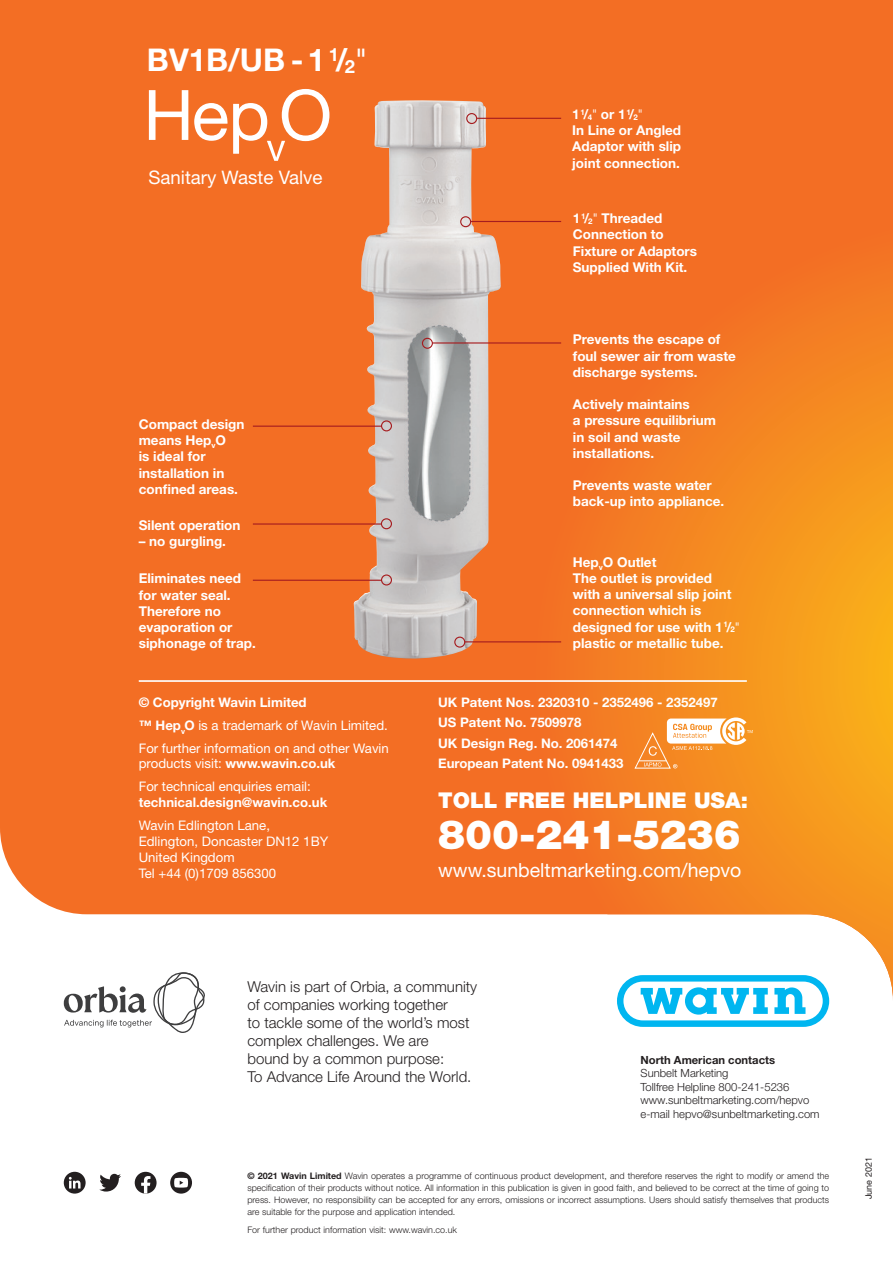
<style>
.page{position:relative;width:893px;height:1263px;background:#fff}
.page>*{position:absolute;margin:0;border:0;box-sizing:border-box;transform-origin:0 0}
.t1{font:900 40.35px "Helvetica Neue LT";color:#fff}
.t2{font:700 31.35px "Helvetica Neue";color:#fff}
.t3{font:900 21.75px "Helvetica Neue LT";color:#fff}
.t4{font:19.5px "Helvetica Neue LT";color:#fff}
.t5{font:18.6px "Helvetica Neue LT";color:#fff}
.t6{font:300 15px/18px "Helvetica Neue";color:#231f20}
.t7{font:700 13.5px/16.2px "Helvetica Neue LT";color:#fff}
.t8{font:13.2px/22.8px "Helvetica Neue LT";color:#fff}
.t9{font:700 13.2px/20.5px "Helvetica Neue LT";color:#fff}
.t10{font:300 11.25px/13.5px "Helvetica Neue LT";color:#231f20}
.t11{font:700 11.25px "Helvetica Neue LT";color:#231f20}
.t12{font:300 9px/12px "Helvetica Neue LT";color:#231f20;text-align:justify}
.t13{font:9px "Helvetica Neue LT";color:#231f20}
.s1{font-size:18.3px}
.s2{font-weight:400}
.s3{font-weight:700}
.s4{font-size:7.8px}
.s5{font-weight:300}
</style>
<div class="page">
<div style="left:0;top:0;width:893px;height:915px;background:#f36e24"></div>
<svg style="left:536px;top:229px;width:357px;height:772px;background:#f58f35"></svg>
<svg style="left:617px;top:975px;width:212px;height:52px"></svg>
<svg style="left:64px;top:972px;width:141px;height:61px"></svg>
<div style="left:64px;top:1172px;width:22px;height:21px;background:#231f20;border-radius:50%"></div>
<div style="left:135px;top:1172px;width:22px;height:21px;background:#231f20;border-radius:50%"></div>
<div style="left:170px;top:1172px;width:22px;height:21px;background:#231f20;border-radius:50%"></div>
<svg style="left:69px;top:1177px;width:12px;height:11px"></svg>
<svg style="left:99px;top:1174px;width:22px;height:17px"></svg>
<svg style="left:141px;top:1176px;width:9px;height:17px"></svg>
<svg style="left:174px;top:1178px;width:14px;height:9px"></svg>
<hr style="left:139px;top:680px;width:608px;height:2px;background:#fff">
<img style="left:353px;top:100px;width:148px;height:559px">
<div style="left:381px;top:574px;width:11px;height:11px;border:1px solid #a61c1f;border-radius:50%"></div>
<hr style="left:253px;top:580px;width:129px;height:1px;background:#a61c1f">
<div style="left:381px;top:518px;width:11px;height:11px;border:1px solid #a61c1f;border-radius:50%"></div>
<hr style="left:253px;top:523px;width:129px;height:2px;background:#a61c1f">
<div style="left:381px;top:420px;width:11px;height:11px;border:1px solid #a61c1f;border-radius:50%"></div>
<hr style="left:253px;top:426px;width:129px;height:1px;background:#a61c1f">
<div style="left:454px;top:637px;width:11px;height:11px;border:1px solid #a61c1f;border-radius:50%"></div>
<hr style="left:465px;top:641px;width:96px;height:1px;background:#a61c1f">
<div style="left:422px;top:338px;width:11px;height:11px;border:1px solid #a61c1f;border-radius:50%"></div>
<hr style="left:432px;top:342px;width:129px;height:2px;background:#a61c1f">
<div style="left:460px;top:216px;width:11px;height:11px;border:1px solid #a61c1f;border-radius:50%"></div>
<hr style="left:471px;top:221px;width:90px;height:1px;background:#a61c1f">
<div style="left:466px;top:113px;width:11px;height:11px;border:1px solid #a61c1f;border-radius:50%"></div>
<hr style="left:477px;top:118px;width:84px;height:1px;background:#a61c1f">
<svg style="left:634px;top:717px;width:119px;height:52px"></svg>
<svg style="left:149px;top:90px;width:39px;height:50px"></svg>
<svg style="left:194px;top:89px;width:135px;height:72px"></svg>
<h2 class="t2" style="left:147px;top:40px;width:222px">BV1B/UB - 1 <sup>1</sup>/<span class="s1">2</span><span class="s2">"</span></h2>
<h3 class="t5" style="left:148px;top:167px;width:176px">Sanitary Waste Valve</h3>
<p class="t7" style="left:139px;top:416px;width:107px">Compact design means Hep<sub>v</sub>O<br>is ideal for installation in confined areas.</p>
<p class="t7" style="left:139px;top:516px;width:103px">Silent operation</p>
<p class="t7" style="left:139px;top:533px;width:89px">– no gurgling.</p>
<p class="t7" style="left:139px;top:570px;width:118px">Eliminates need for water seal.<br>Therefore no evaporation or siphonage of trap.</p>
<p class="t8" style="left:139px;top:691px;width:252px"><span class="s3">© Copyright Wavin Limited<br>™ Hep</span><sub>v</sub><span class="s3">O</span> is a trademark of Wavin Limited.<br>For further information on and other Wavin</p>
<p class="t8" style="left:139px;top:752px;width:198px">products visit: <span class="s3">www.wavin.co.uk<br></span>For technical enquiries email:</p>
<p class="t9" style="left:139px;top:792px;width:190px">technical.design@wavin.co.uk</p>
<p class="t8" style="left:139px;top:817px;width:191px;line-height:15.9px">Wavin Edlington Lane,<br>Edlington, Doncaster DN12 1BY<br>United Kingdom<br>Tel +44 (0)1709 856300</p>
<p class="t7" style="left:572px;top:106px;width:110px">1 <sup>1</sup>/<span class="s4">4</span><span class="s5">"</span> or 1 <sup>1</sup>/<span class="s4">2</span><span class="s5">"<br></span>In Line or Angled<br>Adaptor with slip joint connection.</p>
<p class="t7" style="left:573px;top:210px;width:126px">1 <sup>1</sup>/<span class="s4">2</span><span class="s5">"</span> Threaded<br>Connection to<br>Fixture or Adaptors<br>Supplied With Kit.</p>
<p class="t7" style="left:573px;top:331px;width:165px">Prevents the escape of foul sewer air from waste discharge systems.</p>
<p class="t7" style="left:573px;top:396px;width:145px">Actively maintains<br>a pressure equilibrium in soil and waste installations.</p>
<p class="t7" style="left:573px;top:477px;width:153px">Prevents waste water back-up into appliance.</p>
<p class="t7" style="left:573px;top:554px;width:169px">Hep<sub>v</sub>O Outlet<br>The outlet is provided with a universal slip joint connection which is designed for use with 1 <sup>1</sup>/<span class="s4">2</span><span class="s5">" </span>plastic or metallic tube.</p>
<p class="t9" style="left:438px;top:692px;width:281px">UK Patent Nos. 2320310 - 2352496 - 2352497<br>US Patent No. 7509978<br>UK Design Reg. No. 2061474<br>European Patent No. 0941433</p>
<h3 class="t3" style="left:438px;top:787px;width:312px">TOLL FREE HELPLINE USA:</h3>
<h1 class="t1" style="left:438px;top:811px;width:304px">800-241-5236</h1>
<h3 class="t4" style="left:438px;top:859px;width:305px">www.sunbeltmarketing.com/hepvo</h3>
<p class="t6" style="left:247px;top:977px;width:231px">Wavin is part of Orbia, a community of companies working together<br>to tackle some of the world’s most complex challenges. We are<br>bound by a common purpose:<br>To Advance Life Around the World.</p>
<p class="t11" style="left:641px;top:1053px;width:136px">North American contacts</p>
<p class="t10" style="left:641px;top:1066px;width:181px">Sunbelt Marketing<br>Tollfree Helpline 800-241-5236 www.sunbeltmarketing.com/hepvo e-mail hepvo@sunbeltmarketing.com</p>
<p class="t12" style="left:247px;top:1169px;width:583px"><span class="s3">© 2021 Wavin Limited</span> Wavin operates a programme of continuous product development, and therefore reserves the right to modify or amend the specification of their products without notice. All information in this publication is given in good faith, and believed to be correct at the time of going to press. However, no responsibility can be accepted for any errors, omissions or incorrect assumptions. Users should satisfy themselves that products are suitable for the purpose and application intended.</p>
<p class="t12" style="left:247px;top:1223px;width:211px">For further product information visit: www.wavin.co.uk</p>
<p class="t13" style="left:863px;top:1199px;width:44px;rotate:-90deg">June 2021</p>
</div>
